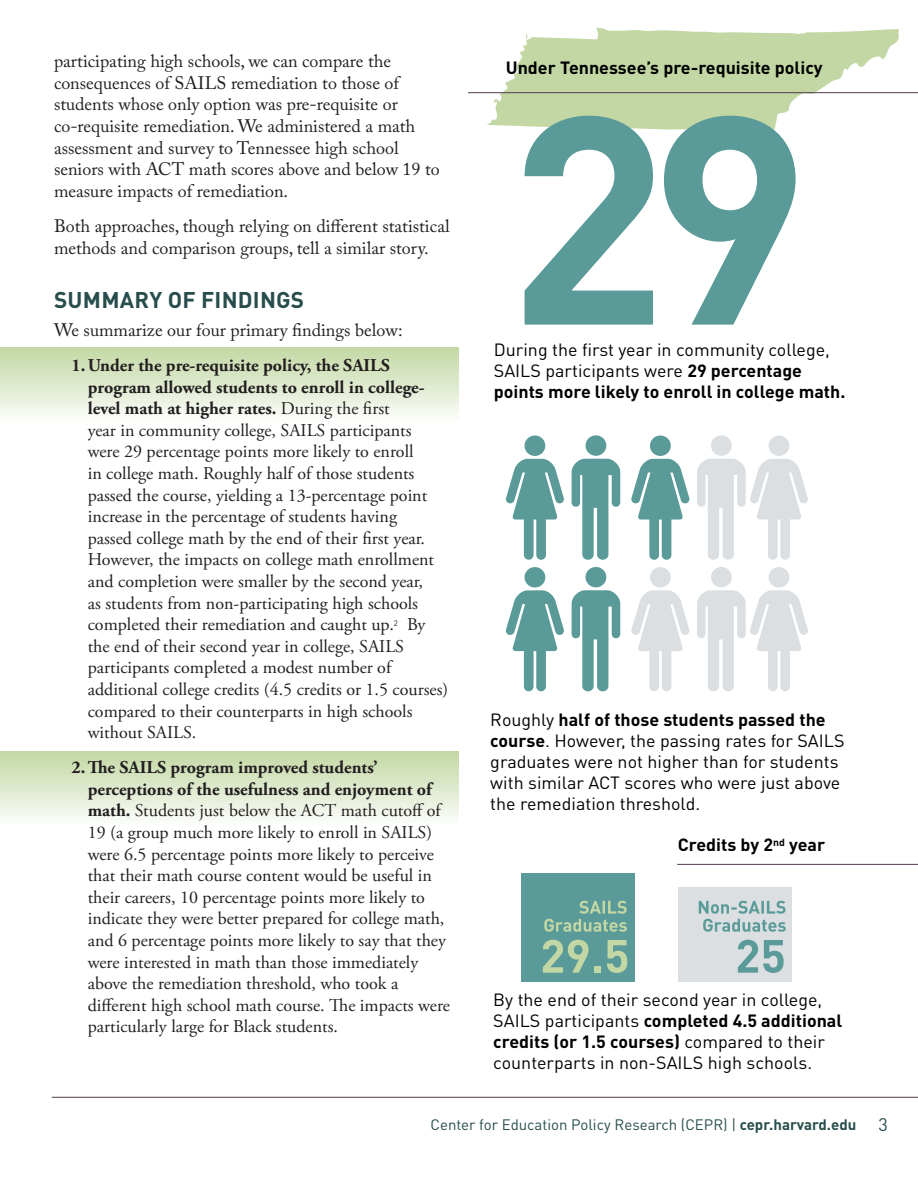
<style>
.page{position:relative;width:918px;height:1188px;background:#fff}
.page>*{position:absolute;margin:0;border:0;box-sizing:border-box;transform-origin:0 0}
.Heading_1{font:700 22.5px "DIN Pro";letter-spacing:.01em;color:#274d4c}
.t1{font:18px/21.6px "Adobe Garamond Pro";color:#231f20}
.Body{font:18px/21.6px "Adobe Caslon Pro";color:#231f20}
.t2{font:17.55px/21px "DIN Pro";color:#000}
.t3{font:700 17.55px "DIN Pro";color:#000}
.t4{font:15px "DIN Pro";color:#274d4c}
.t5{font:7.8px "DIN Pro";color:#222}
.s1{font-weight:700}
.s2{font-size:18px}
</style>
<div class="page">
<hr style="left:52px;top:1097px;width:866px;height:1px;background:#513a4f">
<div style="left:0;top:348px;width:459px;height:73px;background:linear-gradient(to bottom,#c3d8a4,#fbfdfa)"></div>
<div style="left:0;top:752px;width:459px;height:73px;background:linear-gradient(to bottom,#c3d8a4,#fbfdfa)"></div>
<svg style="left:484px;top:27px;width:434px;height:103px"></svg>
<svg style="left:525px;top:116px;width:128px;height:209px"></svg>
<svg style="left:664px;top:116px;width:132px;height:209px"></svg>
<div style="left:525px;top:436px;width:20px;height:20px;background:#5a9a98;border-radius:50%"></div>
<svg style="left:505px;top:459px;width:59px;height:101px"></svg>
<div style="left:769px;top:436px;width:20px;height:20px;background:#dbdfe2;border-radius:50%"></div>
<div style="left:586px;top:435px;width:20px;height:21px;background:#5a9a98;border-radius:50%"></div>
<svg style="left:572px;top:459px;width:48px;height:101px"></svg>
<div style="left:650px;top:436px;width:21px;height:20px;background:#5a9a98;border-radius:50%"></div>
<svg style="left:631px;top:459px;width:59px;height:101px"></svg>
<div style="left:711px;top:435px;width:21px;height:21px;background:#dbdfe2;border-radius:50%"></div>
<svg style="left:697px;top:459px;width:111px;height:101px"></svg>
<div style="left:525px;top:567px;width:20px;height:21px;background:#5a9a98;border-radius:50%"></div>
<svg style="left:505px;top:590px;width:59px;height:101px"></svg>
<div style="left:769px;top:567px;width:20px;height:21px;background:#dbdfe2;border-radius:50%"></div>
<div style="left:586px;top:567px;width:20px;height:20px;background:#5a9a98;border-radius:50%"></div>
<svg style="left:572px;top:590px;width:48px;height:101px"></svg>
<div style="left:650px;top:567px;width:21px;height:21px;background:#dbdfe2;border-radius:50%"></div>
<svg style="left:631px;top:590px;width:58px;height:101px"></svg>
<div style="left:711px;top:567px;width:21px;height:20px;background:#dbdfe2;border-radius:50%"></div>
<svg style="left:697px;top:590px;width:111px;height:101px"></svg>
<div style="left:521px;top:874px;width:113px;height:108px;background:#5a9a98"></div>
<div style="left:678px;top:888px;width:114px;height:94px;background:#dbdfe2"></div>
<svg style="left:543px;top:940px;width:46px;height:33px"></svg>
<div style="left:594px;top:966px;width:7px;height:7px;background:#c3d7a4"></div>
<svg style="left:607px;top:940px;width:20px;height:33px"></svg>
<svg style="left:738px;top:940px;width:46px;height:33px"></svg>
<hr style="left:468px;top:92px;width:450px;height:1px;background:#513a4f">
<hr style="left:677px;top:864px;width:241px;height:1px;background:#513a4f">
<svg style="left:544px;top:901px;width:83px;height:31px"></svg>
<svg style="left:699px;top:901px;width:87px;height:31px"></svg>
<p class="Body" style="left:54px;top:50px;width:387px">participating high schools, we can compare the consequences of SAILS remediation to those of students whose only option was pre-requisite or co-requisite remediation. We administered a math assessment and survey to Tennessee high school seniors with ACT math scores above and below 19 to measure impacts of remediation.</p>
<p class="Body" style="left:54px;top:215px;width:397px">Both approaches, though relying on different statistical methods and comparison groups, tell a similar story.</p>
<p class="Heading_1" style="left:54px;top:284px;width:252px">SUMMARY OF FINDINGS</p>
<p class="Body" style="left:54px;top:319px;width:350px">We summarize our four primary findings below:</p>
<p class="t1" style="left:88px;top:355px;width:348px;text-indent:-16px"><span class="s1">1.Under the pre-requisite policy, the SAILS program allowed students to enroll in college&shy;level math at higher rates.</span> During the first<br>year in community college, SAILS participants were 29 percentage points more likely to enroll<br>in college math. Roughly half of those students passed the course, yielding a 13-percentage point increase in the percentage of students having passed college math by the end of their first year.<br>However, the impacts on college math enrollment and completion were smaller by the second year, as students from non-participating high schools completed their remediation and caught up.</p>
<p class="t5" style="left:394px;top:618px;width:6px">2</p>
<p class="t1" style="left:407px;top:614px;width:20px">By</p>
<p class="t1" style="left:88px;top:636px;width:362px">the end of their second year in college, SAILS participants completed a modest number of additional college credits (4.5 credits or 1.5 courses) compared to their counterparts in high schools without SAILS.</p>
<p class="t1" style="left:88px;top:757px;width:364px;text-indent:-16px"><span class="s1">2.The SAILS program improved students’ perceptions of the usefulness and enjoyment of math.</span> Students just below the ACT math cutoff of 19 (a group much more likely to enroll in SAILS) were 6.5 percentage points more likely to perceive that their math course content would be useful in their careers, 10 percentage points more likely to indicate they were better prepared for college math, and 6 percentage points more likely to say that they were interested in math than those immediately above the remediation threshold, who took a different high school math course. The impacts were particularly large for Black students.</p>
<p class="t3" style="left:506px;top:56px;width:318px">Under Tennessee’s pre-requisite policy</p>
<p class="t2" style="left:494px;top:339px;width:353px">During the first year in community college,<br>SAILS participants were <span class="s1">29 percentage points more likely to enroll in college math.</span></p>
<p class="t2" style="left:490px;top:708px;width:356px">Roughly <span class="s1">half of those students passed the course</span>. However, the passing rates for SAILS graduates were not higher than for students with similar ACT scores who were just above the remediation threshold.</p>
<p class="t3" style="left:678px;top:833px;width:149px">Credits by 2<sup>nd</sup> year</p>
<p class="t2" style="left:493px;top:989px;width:351px">By the end of their second year in college, SAILS participants <span class="s1">completed 4.5 additional credits (or 1.5 courses)</span> compared to their counterparts in non-SAILS high schools.</p>
<p class="t4" style="left:431px;top:1115px;width:459px">Center for Education Policy Research (CEPR) | <span class="s1">cepr.harvard.edu</span> <span class="s2">3</span></p>
</div>
